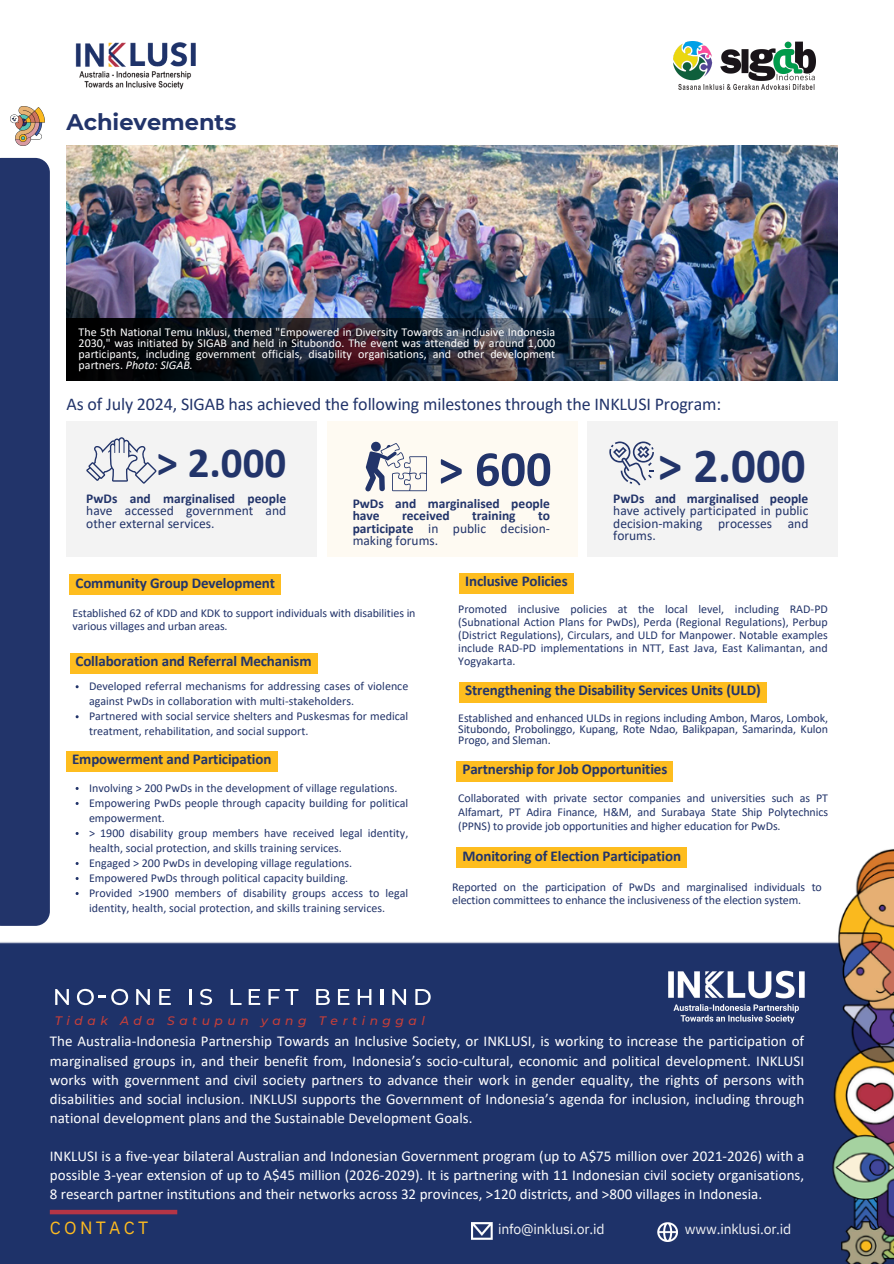
<style>
.page{position:relative;width:894px;height:1264px;background:#fff}
.page>*{position:absolute;margin:0;border:0;box-sizing:border-box;transform-origin:0 0}
.t1{font:700 50.4px "Calibri";color:#22346a}
.t2{font:700 48.9px "Calibri";color:#22346a}
.t3{font:700 42.9px "Calibri";color:#22346a}
.t4{font:700 22.5px "Montserrat";color:#22346a}
.t5{font:18px "Calibri";letter-spacing:-.01em;color:#22346a}
.t6{font:17.7px "IBM Plex Sans";letter-spacing:.185em;color:#fdbb20}
.t7{font:15px/19.2px "Calibri";color:#fff;text-align:justify}
.t8{font:700 15px "Calibri";letter-spacing:-.01em;color:#22346a}
.t9{font:13.95px "IBM Plex Sans";letter-spacing:-.015em;color:#f5f5f5}
.t10{font:13.5px/12.3px "Calibri";color:#22346a;text-align:justify}
.t11{font:700 13.5px/12.3px "Calibri";color:#22346a}
.t12{font:italic 500 12.3px "Montserrat";letter-spacing:.37em;color:#c73f39}
.t13{font:12px/13px "Calibri";color:#22346a}
.t14{font:12px/10.9px "Calibri";color:#fff;text-align:justify}
.s1{font-style:italic}
.s2{font-weight:700}
</style>
<div class="page">
<img style="left:0;top:759px;width:893px;height:504px">
<svg style="left:55px;top:989px;width:14px;height:15px"></svg>
<svg style="left:111px;top:988px;width:17px;height:17px"></svg>
<svg style="left:136px;top:989px;width:14px;height:15px"></svg>
<svg style="left:159px;top:989px;width:12px;height:15px"></svg>
<svg style="left:77px;top:988px;width:28px;height:17px"></svg>
<svg style="left:190px;top:989px;width:2px;height:15px"></svg>
<svg style="left:200px;top:988px;width:12px;height:17px"></svg>
<svg style="left:230px;top:989px;width:11px;height:15px"></svg>
<svg style="left:248px;top:989px;width:12px;height:15px"></svg>
<svg style="left:268px;top:989px;width:30px;height:15px"></svg>
<svg style="left:316px;top:989px;width:14px;height:15px"></svg>
<svg style="left:338px;top:989px;width:11px;height:15px"></svg>
<svg style="left:357px;top:989px;width:14px;height:15px"></svg>
<hr style="left:380px;top:989px;width:3px;height:15px;background:#fff">
<svg style="left:392px;top:989px;width:14px;height:15px"></svg>
<svg style="left:415px;top:989px;width:15px;height:15px"></svg>
<div style="left:50px;top:1209px;width:127px;height:5px;background:#b43546"></div>
<img style="left:471px;top:1222px;width:21px;height:17px">
<img style="left:657px;top:1222px;width:20px;height:19px">
<img style="left:673px;top:41px;width:142px;height:49px">
<img style="left:11px;top:106px;width:34px;height:40px">
<div style="left:0;top:158px;width:50px;height:767px;background:#22346a"></div>
<img style="left:66px;top:145px;width:771px;height:236px">
<img style="left:66px;top:319px;width:542px;height:62px">
<div style="left:66px;top:421px;width:250px;height:135px;background:#f3f3f3"></div>
<div style="left:327px;top:421px;width:250px;height:135px;background:#fefaf2"></div>
<div style="left:587px;top:421px;width:250px;height:135px;background:#f3f3f3"></div>
<svg style="left:86px;top:437px;width:70px;height:46px"></svg>
<svg style="left:365px;top:443px;width:62px;height:48px"></svg>
<svg style="left:609px;top:441px;width:44px;height:44px"></svg>
<img style="left:657px;top:960px;width:158px;height:72px">
<div style="left:70px;top:574px;width:211px;height:21px;background:#febd1f"></div>
<div style="left:70px;top:653px;width:247px;height:20px;background:#febd1f"></div>
<div style="left:66px;top:751px;width:211px;height:20px;background:#febd1f"></div>
<div style="left:459px;top:573px;width:114px;height:20px;background:#febd1f"></div>
<div style="left:459px;top:681px;width:307px;height:21px;background:#febd1f"></div>
<div style="left:456px;top:761px;width:217px;height:20px;background:#febd1f"></div>
<div style="left:456px;top:847px;width:230px;height:21px;background:#febd1f"></div>
<img style="left:75px;top:42px;width:121px;height:48px">
<p class="t4" style="left:66px;top:108px;width:171px">Achievements</p>
<p class="t14" style="left:79px;top:327px;width:478px">The 5th National Temu Inklusi, themed "Empowered in Diversity Towards an Inclusive Indonesia 2030," was initiated by SIGAB and held in Situbondo. The event was attended by around 1,000 participants, including government officials, disability organisations, and other development partners. <span class="s1">Photo: SIGAB.</span></p>
<h5 class="t5" style="left:66px;top:397px;width:656px">As of July 2024, SIGAB has achieved the following milestones through the INKLUSI Program:</h5>
<p class="t3" style="left:157px;top:444px;width:131px">&gt; 2.000</p>
<p class="t1" style="left:438px;top:448px;width:115px">&gt; 600</p>
<h1 class="t2" style="left:657px;top:445px;width:149px">&gt; 2.000</h1>
<p class="t10" style="left:86px;top:493px;width:201px"><span class="s2">PwDs and marginalised people </span>have accessed government and other external services.</p>
<h2 class="t10" style="left:613px;top:493px;width:197px"><span class="s2">PwDs and marginalised people </span>have actively participated in public decision-making processes and forums.</h2>
<p class="t11" style="left:352px;top:498px;width:199px">PwDs and marginalised people have</p>
<p class="t11" style="left:402px;top:511px;width:49px">received</p>
<p class="t11" style="left:472px;top:511px;width:45px">training</p>
<p class="t10" style="left:352px;top:511px;width:199px;text-indent:185px"><span class="s2">to participate</span> in public decision&shy;making forums.</p>
<h1 class="t8" style="left:76px;top:576px;width:201px">Community Group Development</h1>
<h6 class="t13" style="left:72px;top:607px;width:344px">Established 62 of KDD and KDK to support individuals with disabilities in various villages and urban areas.</h6>
<p class="t8" style="left:76px;top:654px;width:237px">Collaboration and Referral Mechanism</p>
<p class="t13" style="left:89px;top:679px;width:321px;line-height:15px">Developed referral mechanisms for addressing cases of violence against PwDs in collaboration with multi-stakeholders.</p>
<p class="t13" style="left:89px;top:709px;width:321px;line-height:15px">Partnered with social service shelters and Puskesmas for medical treatment, rehabilitation, and social support.</p>
<p class="t8" style="left:72px;top:752px;width:201px">Empowerment and Participation</p>
<h6 class="t13" style="left:89px;top:782px;width:310px">Involving &gt; 200 PwDs in the development of village regulations.</h6>
<p class="t13" style="left:89px;top:796px;width:321px;line-height:15px">Empowering PwDs people through capacity building for political empowerment.</p>
<h6 class="t13" style="left:89px;top:826px;width:321px;line-height:15px">&gt; 1900 disability group members have received legal identity, health, social protection, and skills training services.</h6>
<p class="t13" style="left:89px;top:857px;width:264px">Engaged &gt; 200 PwDs in developing village regulations.</p>
<p class="t13" style="left:89px;top:872px;width:261px">Empowered PwDs through political capacity building.</p>
<p class="t13" style="left:89px;top:886px;width:321px;line-height:15px">Provided &gt;1900 members of disability groups access to legal identity, health, social protection, and skills training services.</p>
<h6 class="t8" style="left:465px;top:574px;width:104px">Inclusive Policies</h6>
<p class="t13" style="left:458px;top:603px;width:371px;text-align:justify">Promoted inclusive policies at the local level, including RAD-PD (Subnational Action Plans for PwDs), Perda (Regional Regulations), Perbup (District Regulations), Circulars, and ULD for Manpower. Notable examples include RAD-PD implementations in NTT, East Java, East Kalimantan, and Yogyakarta.</p>
<h6 class="t8" style="left:465px;top:683px;width:297px">Strengthening the Disability Services Units (ULD)</h6>
<p class="t13" style="left:458px;top:713px;width:371px;line-height:10.9px;text-align:justify">Established and enhanced ULDs in regions including Ambon, Maros, Lombok, Situbondo, Probolinggo, Kupang, Rote Ndao, Balikpapan, Samarinda, Kulon Progo, and Sleman.</p>
<p class="t8" style="left:462px;top:763px;width:206px">Partnership for Job Opportunities</p>
<p class="t13" style="left:458px;top:791px;width:371px;line-height:14px;text-align:justify">Collaborated with private sector companies and universities such as PT Alfamart, PT Adira Finance, H&amp;M, and Surabaya State Ship Polytechnics (PPNS) to provide job opportunities and higher education for PwDs.</p>
<p class="t8" style="left:462px;top:849px;width:220px">Monitoring of Election Participation</p>
<p class="t13" style="left:452px;top:881px;width:371px">Reported on the participation of PwDs and marginalised individuals to election committees to enhance the inclusiveness of the election system.</p>
<p class="t12" style="left:55px;top:1012px;width:371px">Tidak Ada Satupun yang Tertinggal</p>
<p class="t7" style="left:50px;top:1033px;width:755px">The Australia-Indonesia Partnership Towards an Inclusive Society, or INKLUSI, is working to increase the participation of marginalised groups in, and their benefit from, Indonesia’s socio-cultural, economic and political development. INKLUSI works with government and civil society partners to advance their work in gender equality, the rights of persons with disabilities and social inclusion. INKLUSI supports the Government of Indonesia’s agenda for inclusion, including through national development plans and the Sustainable Development Goals.</p>
<p class="t7" style="left:50px;top:1147px;width:755px">INKLUSI is a five-year bilateral Australian and Indonesian Government program (up to A$75 million over 2021-2026) with a possible 3-year extension of up to A$45 million (2026-2029). It is partnering with 11 Indonesian civil society organisations, 8 research partner institutions and their networks across 32 provinces, &gt;120 districts, and &gt;800 villages in Indonesia.</p>
<p class="t6" style="left:50px;top:1215px;width:100px">CONTACT</p>
<p class="t9" style="left:498px;top:1219px;width:108px">info@inklusi.or.id</p>
<h3 class="t9" style="left:684px;top:1219px;width:108px">www.inklusi.or.id</h3>
</div>
